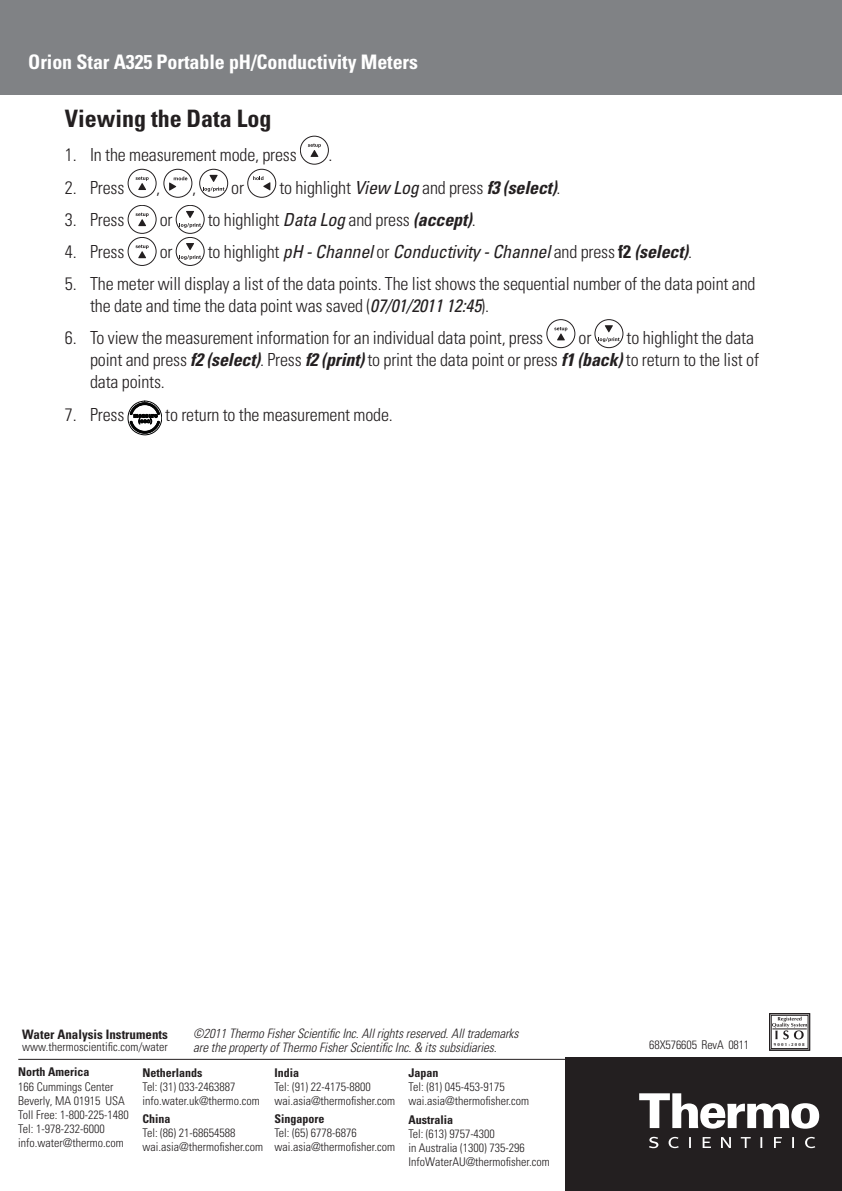
<style>
.page{position:relative;width:842px;height:1191px;background:#fff}
.page>*{position:absolute;margin:0;border:0;box-sizing:border-box;transform-origin:0 0}
.t1{font:700 condensed 24px "Univers LT Std";color:#231f20}
.t2{font:700 condensed 20px "Univers LT Std";letter-spacing:-.005em;color:#fff}
.t3{font:300 condensed 18px/22px "Univers LT Std";letter-spacing:-.01em;color:#231f20}
.t4{font:italic condensed 18px "Univers LT Std";letter-spacing:-.01em;color:#231f20}
.t5{font:italic 300 condensed 13px/14px "Univers LT Std";letter-spacing:-.005em;color:#231f20}
.t6{font:700 condensed 13px "Univers LT Std";color:#231f20}
.t7{font:300 condensed 12px/14px "Univers LT Std";color:#231f20}
.t8{font:700 condensed 12px "Univers LT Std";color:#231f20}
.t9{font:700 4.4px "Optima";color:#231f20}
.s1{font-weight:400;font-style:italic}
.s2{font-weight:700;font-style:italic}
.s3{font-weight:300;font-style:normal}
.s4{font-weight:700;font-style:normal}
.s5{font-weight:700}
</style>
<div class="page">
<div style="left:0;top:0;width:842px;height:94px;background:#808285"></div>
<hr style="left:18px;top:1058px;width:631px;height:1px;background:#231f20">
<div style="left:771px;top:1015px;width:37px;height:33px;border:1px solid #231f20"></div>
<svg style="left:772px;top:1016px;width:35px;height:23px"></svg>
<div style="left:770px;top:1013px;width:40px;height:37px;border:1px solid #231f20"></div>
<div style="left:769px;top:1013px;width:41px;height:37px;border:1px solid #231f20"></div>
<div style="left:565px;top:1057px;width:277px;height:134px;background:#231f20"></div>
<svg style="left:639px;top:1093px;width:180px;height:35px"></svg>
<svg style="left:649px;top:1136px;width:166px;height:12px"></svg>
<svg style="left:308px;top:143px;width:13px;height:14px"></svg>
<div style="left:300px;top:136px;width:29px;height:28px;border:1px solid #231f20;border-radius:50%"></div>
<svg style="left:136px;top:176px;width:13px;height:14px"></svg>
<div style="left:128px;top:169px;width:28px;height:29px;border:1px solid #231f20;border-radius:50%"></div>
<svg style="left:169px;top:176px;width:18px;height:15px"></svg>
<div style="left:164px;top:169px;width:28px;height:29px;border:1px solid #231f20;border-radius:50%"></div>
<svg style="left:203px;top:175px;width:21px;height:17px"></svg>
<div style="left:199px;top:169px;width:29px;height:29px;border:1px solid #231f20;border-radius:50%"></div>
<svg style="left:253px;top:176px;width:17px;height:14px"></svg>
<div style="left:247px;top:169px;width:29px;height:29px;border:1px solid #231f20;border-radius:50%"></div>
<svg style="left:136px;top:213px;width:13px;height:13px"></svg>
<div style="left:128px;top:205px;width:28px;height:29px;border:1px solid #231f20;border-radius:50%"></div>
<svg style="left:179px;top:211px;width:22px;height:17px"></svg>
<div style="left:176px;top:205px;width:28px;height:29px;border:1px solid #231f20;border-radius:50%"></div>
<svg style="left:136px;top:245px;width:13px;height:13px"></svg>
<div style="left:128px;top:237px;width:28px;height:29px;border:1px solid #231f20;border-radius:50%"></div>
<svg style="left:179px;top:243px;width:22px;height:17px"></svg>
<div style="left:176px;top:237px;width:28px;height:29px;border:1px solid #231f20;border-radius:50%"></div>
<svg style="left:554px;top:327px;width:13px;height:13px"></svg>
<div style="left:546px;top:319px;width:29px;height:29px;border:1px solid #231f20;border-radius:50%"></div>
<svg style="left:598px;top:325px;width:22px;height:17px"></svg>
<div style="left:595px;top:319px;width:28px;height:29px;border:1px solid #231f20;border-radius:50%"></div>
<svg style="left:128px;top:401px;width:34px;height:34px"></svg>
<p class="t2" style="left:28px;top:53px;width:391px">Orion Star A325 Portable pH/Conductivity Meters</p>
<h1 class="t1" style="left:65px;top:109px;width:208px">Viewing the Data Log</h1>
<p class="t3" style="left:65px;top:144px;width:233px">1. In the measurement mode, press</p>
<p class="t3" style="left:329px;top:144px;width:5px">.</p>
<p class="t3" style="left:65px;top:177px;width:61px">2. Press</p>
<p class="t3" style="left:156px;top:177px;width:5px">,</p>
<p class="t3" style="left:192px;top:177px;width:5px">,</p>
<p class="t3" style="left:231px;top:177px;width:14px">or</p>
<p class="t3" style="left:279px;top:177px;width:283px">to highlight <span class="s1">View Log</span> and press <span class="s2">f3 (select)</span>.</p>
<p class="t3" style="left:65px;top:209px;width:61px">3. Press</p>
<p class="t3" style="left:160px;top:209px;width:14px">or</p>
<p class="t3" style="left:208px;top:209px;width:270px">to highlight <span class="s1">Data Log</span> and press <span class="s2">(accept)</span>.</p>
<p class="t3" style="left:65px;top:241px;width:61px">4. Press</p>
<p class="t3" style="left:160px;top:241px;width:14px">or</p>
<p class="t4" style="left:208px;top:244px;width:486px"><span class="s3">to highlight</span> pH - Channel <span class="s3">or</span> Conductivity - Channel <span class="s3">and press</span> <span class="s4">f2</span> <span class="s5">(select)</span><span class="s3">.</span></p>
<p class="t3" style="left:90px;top:273px;width:667px;text-indent:-25px">5. The meter will display a list of the data points. The list shows the sequential number of the data point and the date and time the data point was saved (<span class="s1">07/01/2011 12:45</span>).</p>
<p class="t3" style="left:65px;top:328px;width:480px">6. To view the measurement information for an individual data point, press</p>
<p class="t3" style="left:578px;top:328px;width:14px">or</p>
<p class="t3" style="left:90px;top:328px;width:670px;text-indent:536px">to highlight the data point and press <span class="s2">f2 (select)</span>. Press <span class="s2">f2 (print)</span> to print the data point or press <span class="s2">f1 (back)</span> to return to the list of data points.</p>
<p class="t3" style="left:65px;top:405px;width:61px">7. Press</p>
<p class="t3" style="left:165px;top:405px;width:229px">to return to the measurement mode.</p>
<p class="t6" style="left:22px;top:1028px;width:147px">Water Analysis Instruments</p>
<p class="t7" style="left:22px;top:1040px;width:147px">www.thermoscientific.com/water</p>
<p class="t5" style="left:193px;top:1027px;width:327px">©2011 Thermo Fisher Scientific Inc. All rights reserved. All trademarks are the property of Thermo Fisher Scientific Inc. &amp; its subsidiaries.</p>
<p class="t8" style="left:18px;top:1067px;width:73px">North America</p>
<p class="t7" style="left:18px;top:1080px;width:112px">166 Cummings Center<br>Beverly, MA 01915 USA<br>Toll Free: 1-800-225-1480<br>Tel: 1-978-232-6000 info.water@thermo.com</p>
<p class="t8" style="left:143px;top:1067px;width:61px">Netherlands</p>
<p class="t7" style="left:143px;top:1080px;width:119px">Tel: (31) 033-2463887 info.water.uk@thermo.com</p>
<p class="t8" style="left:143px;top:1113px;width:30px">China</p>
<p class="t7" style="left:143px;top:1126px;width:122px">Tel: (86) 21-68654588 wai.asia@thermofisher.com</p>
<p class="t8" style="left:274px;top:1067px;width:26px">India</p>
<p class="t7" style="left:274px;top:1080px;width:122px">Tel: (91) 22-4175-8800 wai.asia@thermofisher.com</p>
<p class="t8" style="left:274px;top:1113px;width:52px">Singapore</p>
<p class="t7" style="left:274px;top:1126px;width:122px">Tel: (65) 6778-6876 wai.asia@thermofisher.com</p>
<p class="t8" style="left:409px;top:1067px;width:31px">Japan</p>
<p class="t7" style="left:409px;top:1080px;width:122px">Tel: (81) 045-453-9175 wai.asia@thermofisher.com</p>
<p class="t8" style="left:409px;top:1115px;width:46px">Australia</p>
<p class="t7" style="left:409px;top:1127px;width:143px">Tel: (613) 9757-4300<br>in Australia (1300) 735-296<br>InfoWaterAU@thermofisher.com</p>
<p class="t7" style="left:649px;top:1038px;width:102px">68X576605 RevA 0811</p>
<p class="t9" style="left:774px;top:1042px;width:32px">9 0 0 1 : 2 0 0 8</p>
</div>
